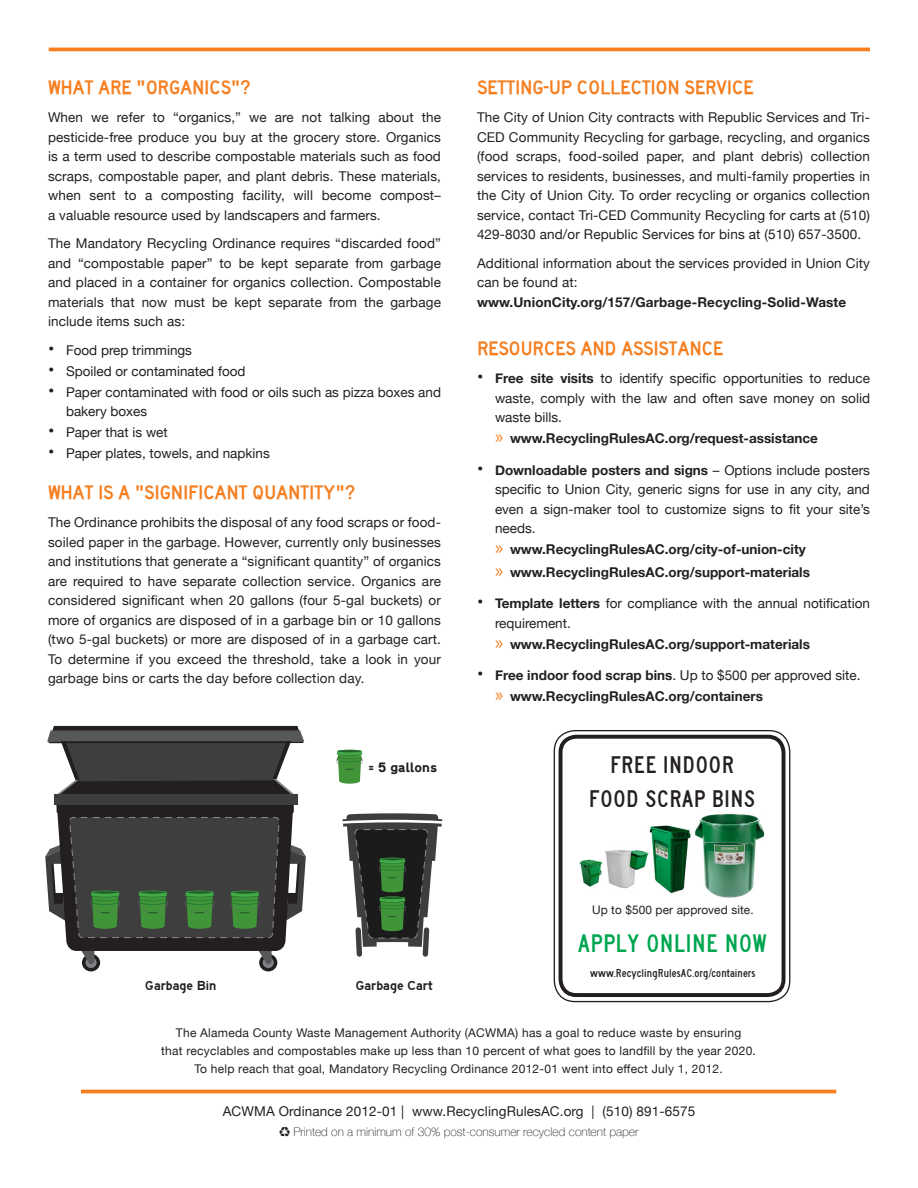
<style>
.page{position:relative;width:918px;height:1188px;background:#fff}
.page>*{position:absolute;margin:0;border:0;box-sizing:border-box;transform-origin:0 0}
.t1{font:26.25px "Roadgeek 2000 Series C";letter-spacing:.01em;color:#00a54f}
.t2{font:25.05px "Roadgeek 2000 Series C";letter-spacing:.01em;color:#231f20}
.H2_-_Orange{font:20.25px "Roadgeek 2000 Series D";letter-spacing:-.02em;color:#f57f21}
.t3{font:13.5px/19.5px "Helvetica Neue";color:#231f20;text-align:justify}
.t4{font:700 13.5px "Helvetica Neue";color:#231f20}
.t5{font:13.5px "Roadgeek 2000 Series E";color:#231f20}
.t6{font:800 12.6px "Roadgeek Transport";letter-spacing:.01em;color:#231f20}
.t7{font:12px/18px "Helvetica Neue";letter-spacing:.02em;color:#231f20;text-align:center}
.t8{font:100 12px "Helvetica Neue";color:#231f20}
.t9{font:11.85px "Roadgeek 2000 Series C";letter-spacing:.01em;color:#231f20}
.t10{font:11.85px "Helvetica Neue";letter-spacing:.01em;color:#231f20}
.s1{font-weight:700;font-size:18px}
.s2{font-weight:700}
.s3{font-family:"Myriad Pro";font-weight:400;font-size:19.5px;color:#f57f21}
.s4{font-family:"Trade Gothic Next LT Pro";font-weight:700;font-stretch:condensed}
</style>
<div class="page">
<hr style="left:81px;top:1090px;width:755px;height:3px;background:#f57f21">
<hr style="left:49px;top:48px;width:821px;height:3px;background:#f57f21">
<svg style="left:554px;top:731px;width:236px;height:271px"></svg>
<div style="left:554px;top:730px;width:236px;height:272px;border:1px solid #231f20;border-radius:21px"></div>
<div style="left:561px;top:737px;width:223px;height:258px;background:#fff;border-radius:16px"></div>
<div style="left:559px;top:735px;width:226px;height:262px;border:4px solid #231f20;border-radius:16px"></div>
<img style="left:579px;top:813px;width:186px;height:85px">
<div style="left:259px;top:954px;width:18px;height:17px;background:#231f20;border-radius:50%"></div>
<div style="left:263px;top:957px;width:11px;height:11px;background:#808285;border-radius:50%"></div>
<div style="left:82px;top:954px;width:18px;height:17px;background:#231f20;border-radius:50%"></div>
<div style="left:86px;top:957px;width:11px;height:11px;background:#808285;border-radius:50%"></div>
<svg style="left:342px;top:813px;width:100px;height:144px"></svg>
<svg style="left:45px;top:726px;width:261px;height:238px;background:#555955"></svg>
<svg style="left:336px;top:750px;width:27px;height:34px"></svg>
<p class="H2_-_Orange" style="left:48px;top:73px;width:204px">WHAT ARE "ORGANICS"?</p>
<p class="t3" style="left:48px;top:109px;width:395px">When we refer to “organics,” we are not talking about the pesticide-free produce you buy at the grocery store. Organics is a term used to describe compostable materials such as food scraps, compostable paper, and plant debris. These materials, when sent to a composting facility, will become compost– a valuable resource used by landscapers and farmers.</p>
<p class="t3" style="left:48px;top:235px;width:395px">The Mandatory Recycling Ordinance requires “discarded food” and “compostable paper” to be kept separate from garbage and placed in a container for organics collection. Compostable materials that now must be kept separate from the garbage include items such as:</p>
<p class="t3" style="left:48px;top:341px;width:146px"><span class="s1">•</span> Food prep trimmings</p>
<p class="t3" style="left:48px;top:362px;width:199px"><span class="s1">•</span> Spoiled or contaminated food</p>
<p class="t3" style="left:66px;top:383px;width:377px;text-indent:-18px"><span class="s1">•</span> Paper contaminated with food or oils such as pizza boxes and bakery boxes</p>
<p class="t3" style="left:48px;top:424px;width:121px"><span class="s1">•</span> Paper that is wet</p>
<p class="t3" style="left:48px;top:445px;width:223px"><span class="s1">•</span> Paper plates, towels, and napkins</p>
<p class="H2_-_Orange" style="left:48px;top:478px;width:309px">WHAT IS A "SIGNIFICANT QUANTITY"?</p>
<p class="t3" style="left:48px;top:514px;width:395px">The Ordinance prohibits the disposal of any food scraps or food&shy;soiled paper in the garbage. However, currently only businesses and institutions that generate a “significant quantity” of organics are required to have separate collection service. Organics are considered significant when 20 gallons (four 5-gal buckets) or more of organics are disposed of in a garbage bin or 10 gallons (two 5-gal buckets) or more are disposed of in a garbage cart.<br>To determine if you exceed the threshold, take a look in your garbage bins or carts the day before collection day.</p>
<p class="t6" style="left:369px;top:761px;width:70px">= 5 gallons</p>
<p class="H2_-_Orange" style="left:477px;top:73px;width:279px">SETTING-UP COLLECTION SERVICE</p>
<p class="t3" style="left:477px;top:109px;width:395px">The City of Union City contracts with Republic Services and Tri-CED Community Recycling for garbage, recycling, and organics (food scraps, food-soiled paper, and plant debris) collection services to residents, businesses, and multi-family properties in the City of Union City. To order recycling or organics collection service, contact Tri-CED Community Recycling for carts at (510)<br>429-8030 and/or Republic Services for bins at (510) 657-3500.</p>
<p class="t3" style="left:477px;top:254px;width:394px">Additional information about the services provided in Union City can be found at:</p>
<p class="t4" style="left:477px;top:292px;width:371px">www.UnionCity.org/157/Garbage-Recycling-Solid-Waste</p>
<p class="H2_-_Orange" style="left:477px;top:334px;width:248px">RESOURCES AND ASSISTANCE</p>
<p class="t3" style="left:495px;top:370px;width:377px;text-indent:-18px"><span class="s1">•</span> <span class="s2">Free site visits</span> to identify specific opportunities to reduce waste, comply with the law and often save money on solid waste bills.</p>
<p class="t4" style="left:495px;top:428px;width:325px"><span class="s3">»</span> www.RecyclingRulesAC.org/request-assistance</p>
<p class="t3" style="left:495px;top:461px;width:377px;text-indent:-18px"><span class="s1">•</span> <span class="s2">Downloadable posters and signs</span> – Options include posters specific to Union City, generic signs for use in any city, and even a sign-maker tool to customize signs to fit your site’s needs.</p>
<p class="t4" style="left:495px;top:539px;width:312px"><span class="s3">»</span> www.RecyclingRulesAC.org/city-of-union-city</p>
<p class="t4" style="left:495px;top:562px;width:317px"><span class="s3">»</span> www.RecyclingRulesAC.org/support-materials</p>
<p class="t3" style="left:495px;top:595px;width:377px;text-indent:-18px"><span class="s1">•</span> <span class="s2">Template letters</span> for compliance with the annual notification requirement.</p>
<p class="t4" style="left:495px;top:634px;width:317px"><span class="s3">»</span> www.RecyclingRulesAC.org/support-materials</p>
<p class="t3" style="left:477px;top:667px;width:385px"><span class="s1">•</span> <span class="s2">Free indoor food scrap bins</span>. Up to $500 per approved site.</p>
<p class="t4" style="left:495px;top:686px;width:270px"><span class="s3">»</span> www.RecyclingRulesAC.org/containers</p>
<p class="t2" style="left:610px;top:748px;width:125px">FREE INDOOR</p>
<p class="t2" style="left:589px;top:782px;width:168px">FOOD SCRAP BINS</p>
<p class="t5" style="left:145px;top:977px;width:73px">Garbage Bin</p>
<p class="t5" style="left:355px;top:977px;width:79px">Garbage Cart</p>
<p class="t10" style="left:592px;top:901px;width:163px">Up to $500 per approved site.</p>
<p class="t1" style="left:578px;top:926px;width:191px">APPLY ONLINE NOW</p>
<p class="t9" style="left:590px;top:966px;width:167px">www.RecyclingRulesAC.org<span class="s4">/</span>containers</p>
<p class="t7" style="left:161px;top:1025px;width:596px">The Alameda County Waste Management Authority (ACWMA) has a goal to reduce waste by ensuring<br>that recyclables and compostables make up less than 10 percent of what goes to landfill by the year 2020.<br>To help reach that goal, Mandatory Recycling Ordinance 2012-01 went into effect July 1, 2012.</p>
<p class="t3" style="left:223px;top:1103px;width:474px">ACWMA Ordinance 2012-01 | www.RecyclingRulesAC.org | (510) 891-6575</p>
<p class="t8" style="left:294px;top:1123px;width:346px">Printed on a minimum of 30% post-consumer recycled content paper</p>
</div>
